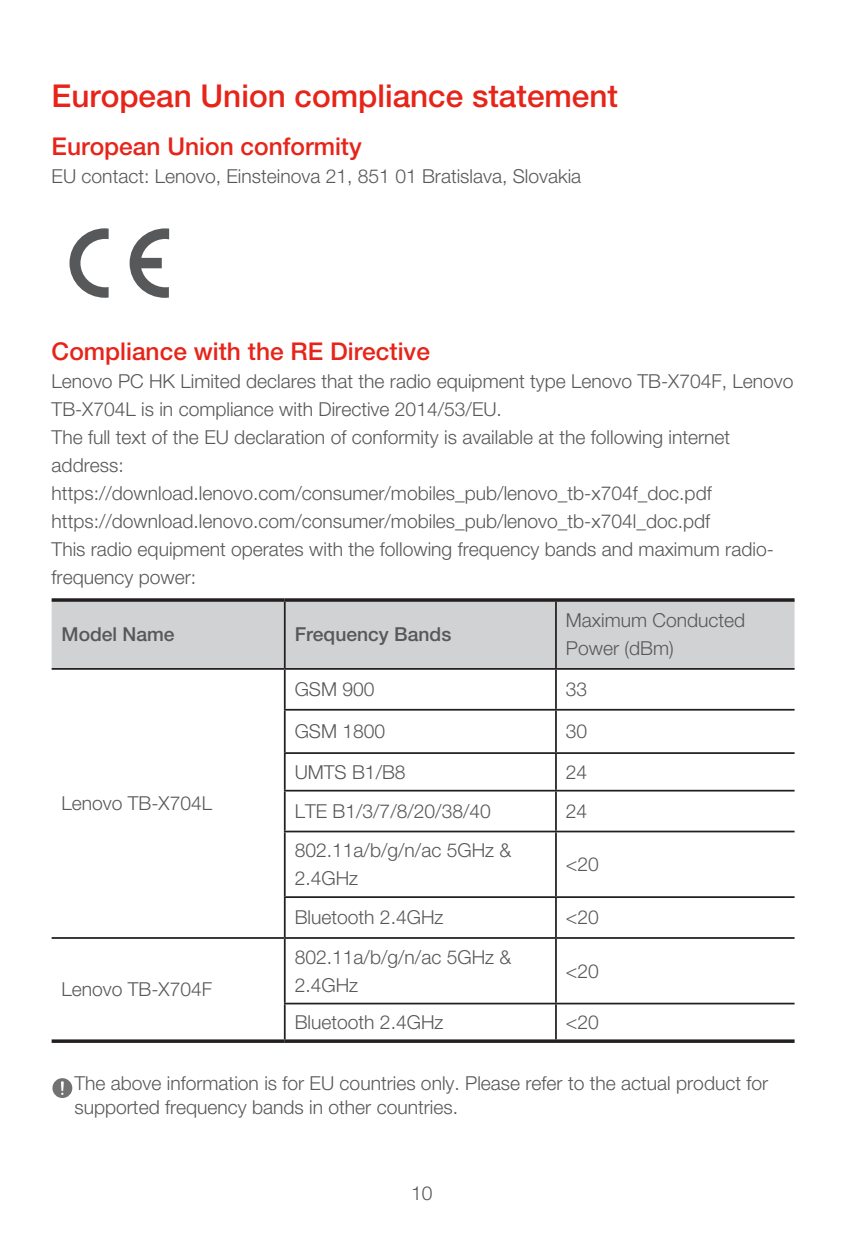
<style>
.page{position:relative;width:844px;height:1241px;background:#fff}
.page>*{position:absolute;margin:0;border:0;box-sizing:border-box;transform-origin:0 0}
.t1{font:500 31.5px "Helvetica Neue LT Std";color:#e72419}
.t2{font:500 24.5px "Helvetica Neue LT Std";color:#e72419}
.t3{font:300 19.25px/28px "Helvetica Neue LT Std";color:#57585a}
.t4{font:500 19.25px "Helvetica Neue LT Std";color:#57585a}
</style>
<div class="page">
<div style="left:52px;top:601px;width:742px;height:67px;background:#d1d2d4"></div>
<hr style="left:52px;top:598px;width:233px;height:3px;background:#231f20">
<hr style="left:285px;top:598px;width:271px;height:3px;background:#231f20">
<hr style="left:556px;top:598px;width:238px;height:3px;background:#231f20">
<hr style="left:52px;top:1039px;width:233px;height:3px;background:#231f20">
<hr style="left:285px;top:1039px;width:271px;height:3px;background:#231f20">
<hr style="left:556px;top:1039px;width:238px;height:3px;background:#231f20">
<hr style="left:284px;top:601px;width:1px;height:67px;background:#231f20">
<hr style="left:555px;top:601px;width:1px;height:67px;background:#231f20">
<hr style="left:52px;top:668px;width:233px;height:1px;background:#231f20">
<hr style="left:285px;top:668px;width:271px;height:1px;background:#231f20">
<hr style="left:284px;top:669px;width:1px;height:39px;background:#231f20">
<hr style="left:556px;top:668px;width:238px;height:1px;background:#231f20">
<hr style="left:555px;top:669px;width:1px;height:39px;background:#231f20">
<hr style="left:284px;top:708px;width:272px;height:2px;background:#231f20">
<hr style="left:284px;top:710px;width:1px;height:42px;background:#231f20">
<hr style="left:556px;top:708px;width:238px;height:2px;background:#231f20">
<hr style="left:555px;top:710px;width:1px;height:42px;background:#231f20">
<hr style="left:284px;top:752px;width:272px;height:1px;background:#231f20">
<hr style="left:284px;top:753px;width:1px;height:36px;background:#231f20">
<hr style="left:556px;top:752px;width:238px;height:1px;background:#231f20">
<hr style="left:555px;top:753px;width:1px;height:36px;background:#231f20">
<hr style="left:284px;top:789px;width:272px;height:2px;background:#231f20">
<hr style="left:284px;top:791px;width:1px;height:39px;background:#231f20">
<hr style="left:556px;top:789px;width:238px;height:2px;background:#231f20">
<hr style="left:555px;top:791px;width:1px;height:39px;background:#231f20">
<hr style="left:284px;top:830px;width:272px;height:2px;background:#231f20">
<hr style="left:284px;top:832px;width:1px;height:64px;background:#231f20">
<hr style="left:556px;top:830px;width:238px;height:2px;background:#231f20">
<hr style="left:555px;top:832px;width:1px;height:64px;background:#231f20">
<hr style="left:284px;top:896px;width:272px;height:1px;background:#231f20">
<hr style="left:284px;top:897px;width:1px;height:39px;background:#231f20">
<hr style="left:556px;top:896px;width:238px;height:1px;background:#231f20">
<hr style="left:555px;top:897px;width:1px;height:39px;background:#231f20">
<hr style="left:52px;top:936px;width:233px;height:2px;background:#231f20">
<hr style="left:285px;top:936px;width:271px;height:2px;background:#231f20">
<hr style="left:284px;top:938px;width:1px;height:64px;background:#231f20">
<hr style="left:556px;top:936px;width:238px;height:2px;background:#231f20">
<hr style="left:555px;top:938px;width:1px;height:64px;background:#231f20">
<hr style="left:284px;top:1002px;width:272px;height:2px;background:#231f20">
<hr style="left:284px;top:1004px;width:1px;height:35px;background:#231f20">
<hr style="left:556px;top:1002px;width:238px;height:2px;background:#231f20">
<hr style="left:555px;top:1004px;width:1px;height:35px;background:#231f20">
<svg style="left:129px;top:228px;width:40px;height:70px"></svg>
<svg style="left:69px;top:228px;width:40px;height:70px"></svg>
<div style="left:52px;top:1077px;width:20px;height:20px;background:#717271;border-radius:50%"></div>
<svg style="left:61px;top:1081px;width:3px;height:13px"></svg>
<h1 class="t1" style="left:52px;top:77px;width:567px">European Union compliance statement</h1>
<p class="t2" style="left:52px;top:131px;width:311px">European Union conformity</p>
<p class="t3" style="left:52px;top:161px;width:531px">EU contact: Lenovo, Einsteinova 21, 851 01 Bratislava, Slovakia</p>
<p class="t2" style="left:52px;top:337px;width:380px">Compliance with the RE Directive</p>
<p class="t3" style="left:52px;top:367px;width:743px">Lenovo PC HK Limited declares that the radio equipment type Lenovo TB-X704F, Lenovo TB-X704L is in compliance with Directive 2014/53/EU.<br>The full text of the EU declaration of conformity is available at the following internet address:<br>https://download.lenovo.com/consumer/mobiles_pub/lenovo_tb-x704f_doc.pdf https://download.lenovo.com/consumer/mobiles_pub/lenovo_tb-x704l_doc.pdf<br>This radio equipment operates with the following frequency bands and maximum radio&shy;frequency power:</p>
<p class="t4" style="left:62px;top:623px;width:115px">Model Name</p>
<p class="t4" style="left:294px;top:623px;width:158px">Frequency Bands</p>
<p class="t3" style="left:565px;top:606px;width:181px">Maximum Conducted<br>Power (dBm)</p>
<p class="t3" style="left:62px;top:789px;width:152px">Lenovo TB-X704L</p>
<p class="t3" style="left:62px;top:975px;width:152px">Lenovo TB-X704F</p>
<p class="t3" style="left:294px;top:675px;width:81px">GSM 900</p>
<p class="t3" style="left:565px;top:675px;width:23px">33</p>
<p class="t3" style="left:294px;top:717px;width:92px">GSM 1800</p>
<p class="t3" style="left:565px;top:717px;width:23px">30</p>
<p class="t3" style="left:294px;top:757px;width:112px">UMTS B1/B8</p>
<p class="t3" style="left:565px;top:757px;width:23px">24</p>
<p class="t3" style="left:294px;top:796px;width:198px">LTE B1/3/7/8/20/38/40</p>
<p class="t3" style="left:565px;top:796px;width:23px">24</p>
<p class="t3" style="left:294px;top:835px;width:218px">802.11a/b/g/n/ac 5GHz &amp;<br>2.4GHz</p>
<p class="t3" style="left:565px;top:849px;width:34px">&lt;20</p>
<p class="t3" style="left:294px;top:903px;width:150px">Bluetooth 2.4GHz</p>
<p class="t3" style="left:565px;top:903px;width:34px">&lt;20</p>
<p class="t3" style="left:294px;top:942px;width:218px">802.11a/b/g/n/ac 5GHz &amp;<br>2.4GHz</p>
<p class="t3" style="left:565px;top:956px;width:34px">&lt;20</p>
<p class="t3" style="left:294px;top:1007px;width:150px">Bluetooth 2.4GHz</p>
<p class="t3" style="left:565px;top:1007px;width:34px">&lt;20</p>
<p class="t3" style="left:74px;top:1071px;width:695px;line-height:23.1px">The above information is for EU countries only. Please refer to the actual product for supported frequency bands in other countries.</p>
<p class="t3" style="left:411px;top:1178px;width:23px">10</p>
</div>
